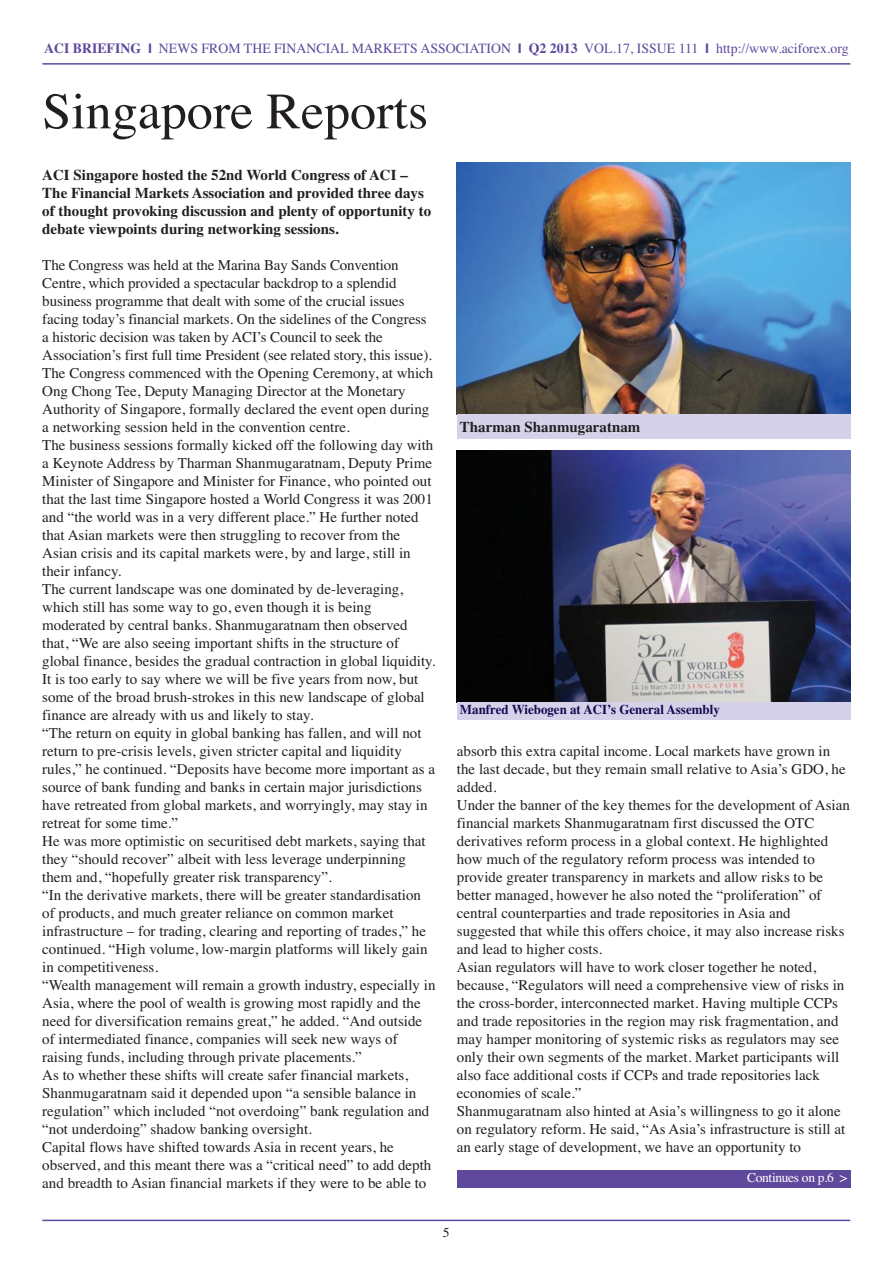
<style>
.page{position:relative;width:893px;height:1263px;background:#fff}
.page>*{position:absolute;margin:0;border:0;box-sizing:border-box;transform-origin:0 0}
.t1{font:51px "Times";color:#231f20}
.t2{font:15px/18px "Times";color:#231f20}
.t3{font:700 15px/18px "Times";color:#231f20}
.t4{font:14.1px "Times";color:#5f499d}
.t5{font:700 13.5px "Times";color:#150a50;scale:.96 1}
.t6{font:13.5px "Times";letter-spacing:-.025em;color:#fff}
.t7{font:13.5px "Times";color:#231f20}
.s1{font-weight:700}
.s2{font-family:"Myriad Pro";font-weight:700}
</style>
<div class="page">
<hr style="left:42px;top:63px;width:808px;height:2px;background:#5f499d">
<hr style="left:42px;top:1220px;width:808px;height:1px;background:#5f499d">
<img style="left:457px;top:162px;width:393px;height:252px">
<div style="left:457px;top:414px;width:393px;height:25px;background:#d4d1e9"></div>
<img style="left:457px;top:450px;width:393px;height:252px">
<div style="left:457px;top:702px;width:393px;height:18px;background:#d4d1e9"></div>
<div style="left:457px;top:1170px;width:393px;height:18px;background:#5f499d"></div>
<p class="t4" style="left:44px;top:43px;width:806px"><span class="s1">ACI BRIEFING</span> <span class="s2">I</span> NEWS FROM THE FINANCIAL MARKETS ASSOCIATION <span class="s2">I</span> <span class="s1">Q2 2013</span> VOL.17, ISSUE 111 <span class="s2">I</span> http://www.aciforex.org</p>
<h1 class="t1" style="left:42px;top:93px;width:387px">Singapore Reports</h1>
<p class="t3" style="left:42px;top:167px;width:390px">ACI Singapore hosted the 52nd World Congress of ACI – The Financial Markets Association and provided three days of thought provoking discussion and plenty of opportunity to debate viewpoints during networking sessions.</p>
<p class="t2" style="left:42px;top:257px;width:395px">The Congress was held at the Marina Bay Sands Convention Centre, which provided a spectacular backdrop to a splendid business programme that dealt with some of the crucial issues facing today’s financial markets. On the sidelines of the Congress a historic decision was taken by ACI’s Council to seek the Association’s first full time President (see related story, this issue).<br>The Congress commenced with the Opening Ceremony, at which Ong Chong Tee, Deputy Managing Director at the Monetary Authority of Singapore, formally declared the event open during a networking session held in the convention centre.<br>The business sessions formally kicked off the following day with a Keynote Address by Tharman Shanmugaratnam, Deputy Prime Minister of Singapore and Minister for Finance, who pointed out that the last time Singapore hosted a World Congress it was 2001 and “the world was in a very different place.” He further noted that Asian markets were then struggling to recover from the Asian crisis and its capital markets were, by and large, still in their infancy.<br>The current landscape was one dominated by de-leveraging, which still has some way to go, even though it is being moderated by central banks. Shanmugaratnam then observed that, “We are also seeing important shifts in the structure of global finance, besides the gradual contraction in global liquidity.<br>It is too early to say where we will be five years from now, but some of the broad brush-strokes in this new landscape of global finance are already with us and likely to stay.<br>“The return on equity in global banking has fallen, and will not return to pre-crisis levels, given stricter capital and liquidity rules,” he continued. “Deposits have become more important as a source of bank funding and banks in certain major jurisdictions have retreated from global markets, and worryingly, may stay in retreat for some time.”<br>He was more optimistic on securitised debt markets, saying that they “should recover” albeit with less leverage underpinning them and, “hopefully greater risk transparency”.<br>“In the derivative markets, there will be greater standardisation of products, and much greater reliance on common market infrastructure – for trading, clearing and reporting of trades,” he continued. “High volume, low-margin platforms will likely gain in competitiveness.<br>“Wealth management will remain a growth industry, especially in Asia, where the pool of wealth is growing most rapidly and the need for diversification remains great,” he added. “And outside of intermediated finance, companies will seek new ways of raising funds, including through private placements.”<br>As to whether these shifts will create safer financial markets, Shanmugaratnam said it depended upon “a sensible balance in regulation” which included “not overdoing” bank regulation and “not underdoing” shadow banking oversight.<br>Capital flows have shifted towards Asia in recent years, he observed, and this meant there was a “critical need” to add depth and breadth to Asian financial markets if they were to be able to</p>
<p class="t3" style="left:460px;top:419px;width:182px">Tharman Shanmugaratnam</p>
<p class="t5" style="left:460px;top:705px;width:272px">Manfred Wiebogen at ACI’s General Assembly</p>
<p class="t2" style="left:457px;top:743px;width:394px">absorb this extra capital income. Local markets have grown in the last decade, but they remain small relative to Asia’s GDO, he added.<br>Under the banner of the key themes for the development of Asian financial markets Shanmugaratnam first discussed the OTC derivatives reform process in a global context. He highlighted how much of the regulatory reform process was intended to provide greater transparency in markets and allow risks to be better managed, however he also noted the “proliferation” of central counterparties and trade repositories in Asia and suggested that while this offers choice, it may also increase risks and lead to higher costs.<br>Asian regulators will have to work closer together he noted, because, “Regulators will need a comprehensive view of risks in the cross-border, interconnected market. Having multiple CCPs and trade repositories in the region may risk fragmentation, and may hamper monitoring of systemic risks as regulators may see only their own segments of the market. Market participants will also face additional costs if CCPs and trade repositories lack economies of scale.”<br>Shanmugaratnam also hinted at Asia’s willingness to go it alone on regulatory reform. He said, “As Asia’s infrastructure is still at an early stage of development, we have an opportunity to</p>
<p class="t6" style="left:747px;top:1173px;width:102px">Continues on p.6 &gt;</p>
<p class="t7" style="left:443px;top:1227px;width:8px">5</p>
</div>
